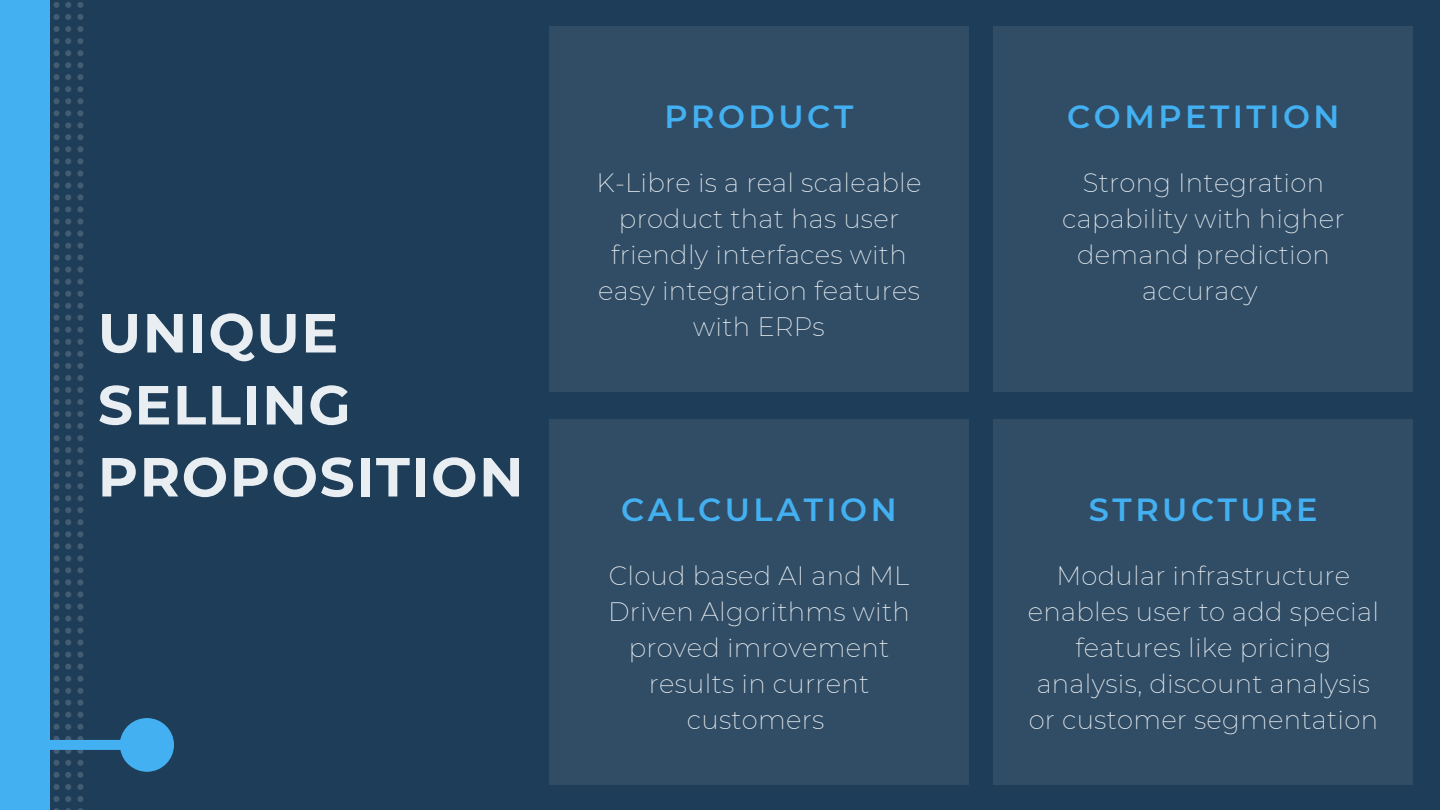
<style>
.page{position:relative;width:1440px;height:810px;background:#1e3d58}
.page>*{position:absolute;margin:0;border:0;box-sizing:border-box;transform-origin:0 0}
.t1{font:700 55px/72px "Montserrat";letter-spacing:.03em;color:#e8eef1}
.t2{font:600 32px "Montserrat";letter-spacing:.11em;color:#43b0f1}
.t3{font:200 26px/36px "Montserrat";letter-spacing:.01em;color:#e8eef1;text-align:center}
</style>
<div class="page">
<div style="left:549px;top:26px;width:420px;height:365px;background:#314d66"></div>
<div style="left:549px;top:419px;width:420px;height:365px;background:#314d66"></div>
<div style="left:994px;top:26px;width:419px;height:365px;background:#314d66"></div>
<div style="left:994px;top:419px;width:419px;height:365px;background:#314d66"></div>
<img style="left:49px;top:0;width:35px;height:810px">
<div style="left:0;top:0;width:49px;height:810px;background:#43b0f1"></div>
<svg style="left:49px;top:718px;width:125px;height:54px"></svg>
<h1 class="t1" style="left:98px;top:297px;width:427px">UNIQUE<br>SELLING<br>PROPOSITION</h1>
<p class="t2" style="left:665px;top:97px;width:190px">PRODUCT</p>
<p class="t3" style="left:597px;top:165px;width:326px">K-Li bre is a real scaleable product that has user friendly i nterfaces with easy i ntegration features with ERPs</p>
<p class="t2" style="left:621px;top:490px;width:277px">CALCULATION</p>
<p class="t3" style="left:608px;top:557px;width:303px">Cloud based AI and ML<br>Driven Algorithms with proved i mrovement results i n current customers</p>
<p class="t2" style="left:1067px;top:97px;width:274px">COMPETITION</p>
<p class="t3" style="left:1062px;top:165px;width:284px">Strong Integration capabi lity with higher demand prediction accuracy</p>
<p class="t2" style="left:1089px;top:490px;width:230px">STRUCTURE</p>
<p class="t3" style="left:1028px;top:558px;width:353px">Modular i nfrastructure enables user to add special features li ke prici ng analysis, discount analysis or customer segmentation</p>
</div>
